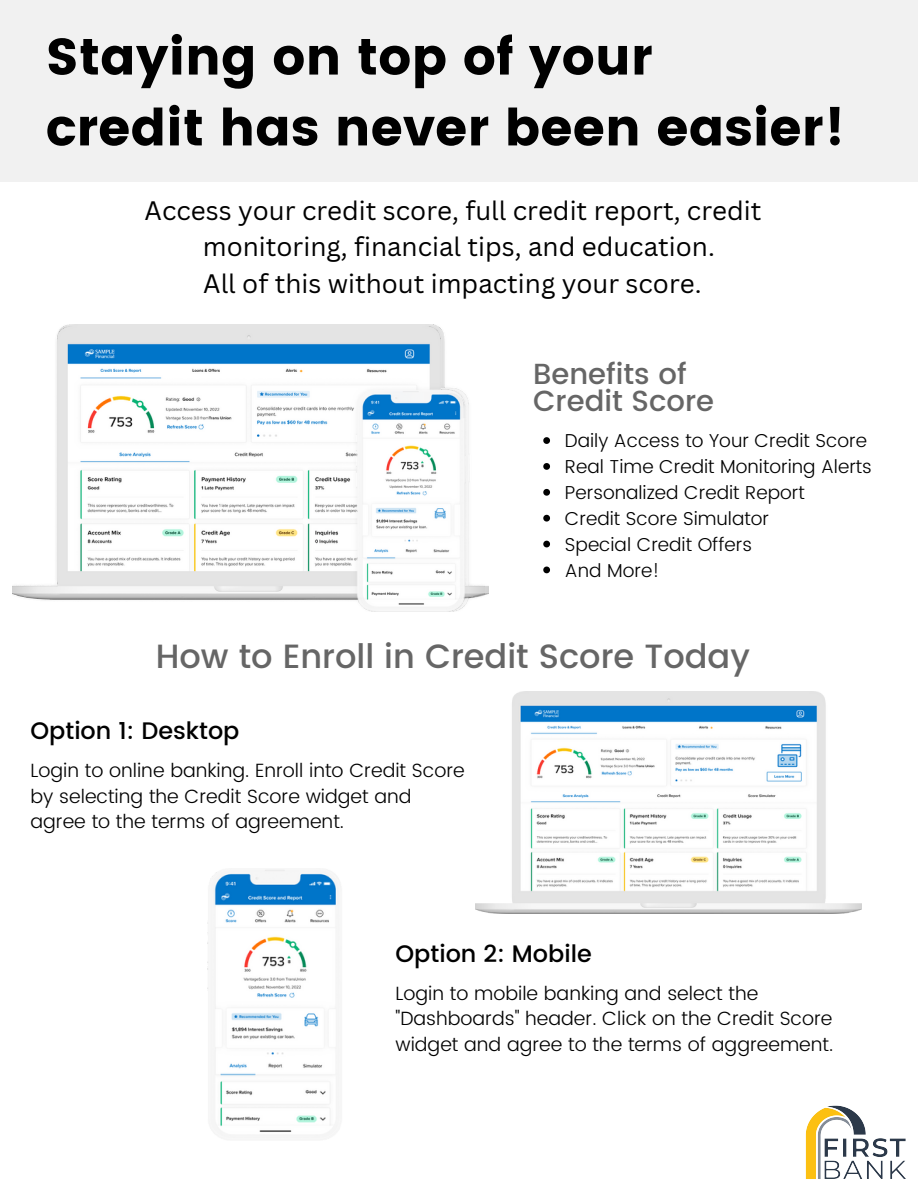
<style>
.page{position:relative;width:918px;height:1188px;background:#fff}
.page>*{position:absolute;margin:0;border:0;box-sizing:border-box;transform-origin:0 0}
.t1{font:51.3px/70.8px "Poppins";color:#000}
.t2{font:500 33.6px "Poppins";color:#666}
.t3{font:500 29.1px/27px "Poppins";color:#666}
.t4{font:25.95px/36.5px "Canva Sans";color:#000;text-align:center}
.t5{font:500 23.85px "Poppins";color:#000}
.t6{font:300 19.2px/25.8px "Poppins";color:#000}
.t7{font:300 18.75px/25.8px "Poppins";color:#000}
</style>
<div class="page">
<div style="left:0;top:0;width:918px;height:181px;background:#f1f1f1"></div>
<img style="left:476px;top:692px;width:385px;height:221px">
<img style="left:208px;top:869px;width:133px;height:269px">
<img style="left:12px;top:327px;width:473px;height:284px">
<svg style="left:543px;top:437px;width:7px;height:7px"></svg>
<svg style="left:543px;top:463px;width:7px;height:7px"></svg>
<svg style="left:543px;top:489px;width:7px;height:7px"></svg>
<svg style="left:543px;top:515px;width:7px;height:7px"></svg>
<svg style="left:543px;top:541px;width:7px;height:6px"></svg>
<svg style="left:543px;top:567px;width:7px;height:6px"></svg>
<img style="left:805px;top:1105px;width:101px;height:74px">
<h1 class="t1" style="left:46px;top:21px;width:801px">Staying on top of your<br>credit has never been easier!</h1>
<h3 class="t4" style="left:145px;top:192px;width:618px">Access your credit score, full credit report, credit monitoring, financial tips, and education.<br>All of this without impacting your score.</h3>
<h3 class="t3" style="left:533px;top:361px;width:182px">Benefits of<br>Credit Score</h3>
<p class="t7" style="left:565px;top:428px;width:309px">Daily Access to Your Credit Score<br>Real Time Credit Monitoring Alerts<br>Personalized Credit Report<br>Credit Score Simulator<br>Special Credit Offers<br>And More!</p>
<h2 class="t2" style="left:156px;top:637px;width:596px">How to Enroll in Credit Score Today</h2>
<p class="t5" style="left:31px;top:716px;width:210px">Option 1: Desktop</p>
<p class="t6" style="left:31px;top:757px;width:436px">Login to online banking. Enroll into Credit Score by selecting the Credit Score widget and agree to the terms of agreement.</p>
<p class="t5" style="left:396px;top:940px;width:198px">Option 2: Mobile</p>
<p class="t6" style="left:396px;top:980px;width:439px">Login to mobile banking and select the "Dashboards" header. Click on the Credit Score widget and agree to the terms of aggreement.</p>
</div>
